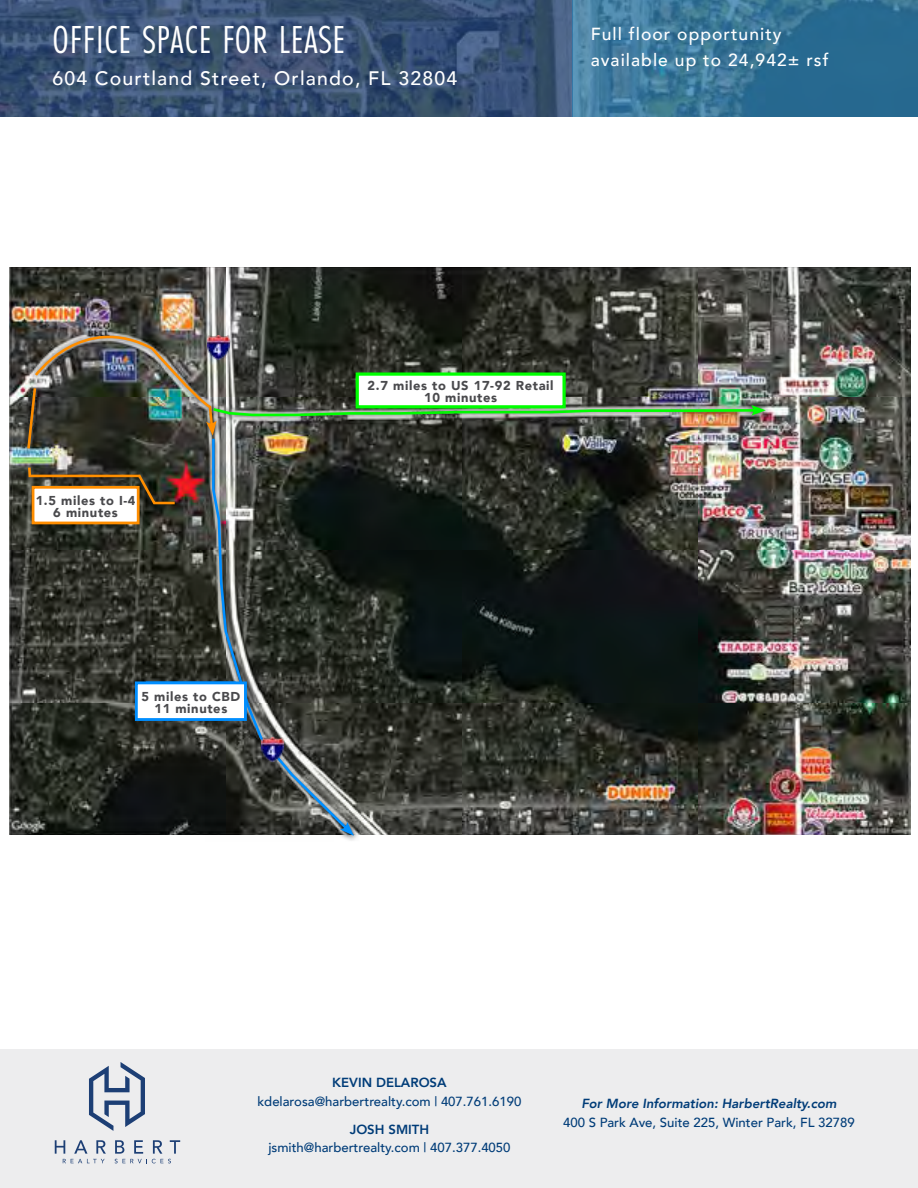
<style>
.page{position:relative;width:918px;height:1188px;background:#fff}
.page>*{position:absolute;margin:0;border:0;box-sizing:border-box;transform-origin:0 0}
.t1{font:40.5px "Futura PT Cond";letter-spacing:.03em;color:#fff}
.t2{font:500 19.5px "Avenir";letter-spacing:.06em;color:#fff}
.t3{font:500 17.4px/26.5px "Avenir";letter-spacing:.06em;color:#fff}
.t4{font:500 13.2px "Avenir";color:#003c78}
.t5{font:italic 800 13.2px "Avenir";color:#003c78}
.t6{font:800 13.2px "Avenir";color:#003c78}
.t7{font:900 12.9px/11.7px "Avenir";letter-spacing:.05em;color:#4a4a4d;text-align:center}
</style>
<div class="page">
<svg style="left:0;top:0;width:572px;height:117px;background:#385073"></svg>
<svg style="left:572px;top:0;width:346px;height:117px;background:#357397"></svg>
<div style="left:0;top:1049px;width:918px;height:139px;background:#ededee"></div>
<svg style="left:55px;top:1140px;width:51px;height:23px"></svg>
<svg style="left:115px;top:1140px;width:65px;height:23px"></svg>
<svg style="left:89px;top:1062px;width:56px;height:69px"></svg>
<img style="left:9px;top:268px;width:901px;height:566px">
<svg style="left:21px;top:461px;width:161px;height:49px"></svg>
<svg style="left:27px;top:465px;width:150px;height:41px;background:#524127"></svg>
<svg style="left:21px;top:382px;width:22px;height:73px"></svg>
<img style="left:26px;top:311px;width:740px;height:140px">
<svg style="left:205px;top:432px;width:155px;height:409px;background:#4a4c46"></svg>
<svg style="left:211px;top:436px;width:140px;height:397px;background:#424641"></svg>
<svg style="left:340px;top:822px;width:14px;height:14px"></svg>
<img style="left:261px;top:738px;width:22px;height:24px">
<div style="left:127px;top:674px;width:128px;height:56px;background:#000;opacity:.14"></div>
<div style="left:135px;top:681px;width:112px;height:40px;background:#fff;border:3px solid #008eff"></div>
<div style="left:23px;top:477px;width:125px;height:56px;background:#000;opacity:.14"></div>
<div style="left:32px;top:486px;width:108px;height:38px;background:#fff;border:3px solid #ff8e00"></div>
<div style="left:345px;top:362px;width:230px;height:56px;background:#000;opacity:.14"></div>
<div style="left:356px;top:372px;width:210px;height:36px;background:#fff;border:3px solid #0f0"></div>
<h1 class="t1" style="left:53px;top:16px;width:294px">OFFICE SPACE FOR LEASE</h1>
<h2 class="t2" style="left:52px;top:62px;width:406px">604 Courtland Street, Orlando, FL 32804</h2>
<h3 class="t3" style="left:591px;top:19px;width:239px">Full floor opportunity available up to 24,942± rsf</h3>
<p class="t7" style="left:36px;top:494px;width:101px">1.5 miles to I-4<br>6 minutes</p>
<p class="t7" style="left:141px;top:691px;width:100px">5 miles to CBD<br>11 minutes</p>
<p class="t7" style="left:368px;top:379px;width:187px">2.7 miles to US 17-92 Retail<br>10 minutes</p>
<p class="t6" style="left:332px;top:1072px;width:116px">KEVIN DELAROSA</p>
<p class="t4" style="left:257px;top:1090px;width:265px">kdelarosa@harbertrealty.com | 407.761.6190</p>
<p class="t6" style="left:350px;top:1119px;width:81px">JOSH SMITH</p>
<p class="t4" style="left:268px;top:1136px;width:244px">jsmith@harbertrealty.com | 407.377.4050</p>
<p class="t5" style="left:581px;top:1096px;width:257px">For More Information: HarbertRealty.com</p>
<p class="t4" style="left:563px;top:1111px;width:293px">400 S Park Ave, Suite 225, Winter Park, FL 32789</p>
</div>
